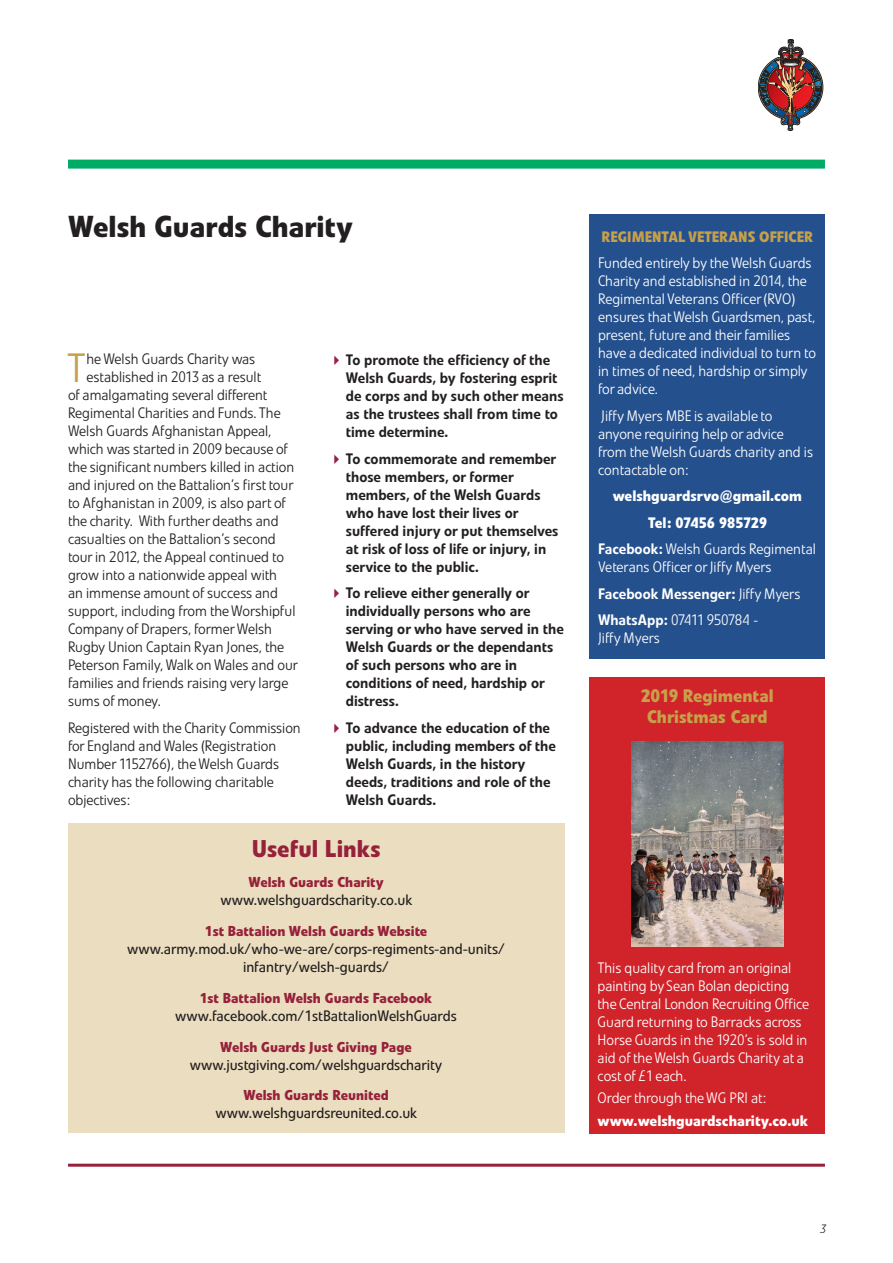
<style>
.page{position:relative;width:893px;height:1263px;background:#fff}
.page>*{position:absolute;margin:0;border:0;box-sizing:border-box;transform-origin:0 0}
.t1{font:300 40.5px "Evo BQ";color:#c6a04a}
.t2{font:700 30px "Evo BQ";color:#231f20}
.t3{font:700 24px "Evo BQ";color:#96213b}
.t4{font:700 18px/21.6px "Evo BQ";color:#c6a04a;text-align:center}
.t5{font:300 15px/18px "Evo BQ";color:#231f20}
.t6{font:300 15px/18px "Evo BQ";color:#fff}
.t7{font:500 15px/18px "Evo BQ";color:#231f20}
.t8{font:15px/18px "Evo BQ";color:#231f20;text-align:center}
.t9{font:700 15px/26.5px "Evo BQ";color:#fff;text-align:center}
.t10{font:700 15px "Evo BQ";color:#c6a04a}
.t11{font:700 14.25px "Evo BQ";color:#96213b}
.t12{font:italic 300 12px "Evo BQ";color:#231f20}
.s1{color:#96213b}
.s2{font-weight:500}
.s3{font-weight:300}
</style>
<div class="page">
<hr style="left:68px;top:1164px;width:757px;height:3px;background:#96213b">
<div style="left:590px;top:677px;width:235px;height:456px;background:#d1232a"></div>
<div style="left:68px;top:160px;width:757px;height:9px;background:#00ab66"></div>
<img style="left:758px;top:39px;width:65px;height:92px">
<div style="left:68px;top:823px;width:496px;height:310px;background:#ebddbf"></div>
<div style="left:590px;top:214px;width:235px;height:445px;background:#24508e"></div>
<img style="left:631px;top:742px;width:153px;height:204px">
<h2 class="t2" style="left:68px;top:208px;width:286px">Welsh Guards Charity</h2>
<h1 class="t1" style="left:67px;top:344px;width:21px">T</h1>
<p class="t5" style="left:86px;top:350px;width:170px">he Welsh Guards Charity was</p>
<p class="t5" style="left:86px;top:368px;width:176px">established in 2013 as a result</p>
<p class="t5" style="left:68px;top:386px;width:201px">of amalgamating several different</p>
<p class="t5" style="left:68px;top:404px;width:214px">Regimental Charities and Funds. The</p>
<p class="t5" style="left:68px;top:422px;width:205px">Welsh Guards Afghanistan Appeal,</p>
<p class="t5" style="left:68px;top:440px;width:222px">which was started in 2009 because of</p>
<p class="t5" style="left:68px;top:458px;width:228px">the significant numbers killed in action</p>
<p class="t5" style="left:68px;top:476px;width:227px">and injured on the Battalion’s first tour</p>
<p class="t5" style="left:68px;top:494px;width:220px">to Afghanistan in 2009, is also part of</p>
<p class="t5" style="left:68px;top:512px;width:212px">the charity. With further deaths and</p>
<p class="t5" style="left:68px;top:530px;width:209px">casualties on the Battalion’s second</p>
<p class="t5" style="left:68px;top:548px;width:217px">tour in 2012, the Appeal continued to</p>
<p class="t5" style="left:68px;top:566px;width:211px">grow into a nationwide appeal with</p>
<p class="t5" style="left:68px;top:584px;width:211px">an immense amount of success and</p>
<p class="t5" style="left:68px;top:602px;width:229px">support, including from the Worshipful</p>
<p class="t5" style="left:68px;top:620px;width:206px">Company of Drapers, former Welsh</p>
<p class="t5" style="left:68px;top:638px;width:218px">Rugby Union Captain Ryan Jones, the</p>
<p class="t5" style="left:68px;top:656px;width:231px">Peterson Family, Walk on Wales and our</p>
<p class="t5" style="left:68px;top:674px;width:222px">families and friends raising very large</p>
<p class="t5" style="left:68px;top:692px;width:94px">sums of money.</p>
<p class="t5" style="left:68px;top:719px;width:234px">Registered with the Charity Commission for England and Wales (Registration<br>Number 1152766), the Welsh Guards charity has the following charitable objectives:</p>
<p class="t7" style="left:346px;top:351px;width:219px;text-indent:-17px"><span class="s1">✔</span>To promote the efficiency of the<br>Welsh Guards, by fostering esprit de corps and by such other means as the trustees shall from time to time determine.</p>
<p class="t7" style="left:346px;top:450px;width:214px;text-indent:-17px"><span class="s1">✔</span>To commemorate and remember those members, or former members, of the Welsh Guards who have lost their lives or suffered injury or put themselves at risk of loss of life or injury, in service to the public.</p>
<p class="t7" style="left:346px;top:584px;width:219px;text-indent:-17px"><span class="s1">✔</span>To relieve either generally or individually persons who are serving or who have served in the<br>Welsh Guards or the dependants of such persons who are in conditions of need, hardship or distress.</p>
<p class="t7" style="left:346px;top:719px;width:211px;text-indent:-17px"><span class="s1">✔</span>To advance the education of the public, including members of the<br>Welsh Guards, in the history deeds, traditions and role of the<br>Welsh Guards.</p>
<h3 class="t3" style="left:252px;top:833px;width:130px">Useful Links</h3>
<p class="t11" style="left:248px;top:873px;width:137px">Welsh Guards Charity</p>
<p class="t8" style="left:220px;top:891px;width:194px">www.welshguardscharity.co.uk</p>
<p class="t11" style="left:205px;top:922px;width:224px">1st Battalion Welsh Guards Website</p>
<p class="t8" style="left:127px;top:940px;width:379px">www.army.mod.uk/who-we-are/corps-regiments-and-units/ infantry/welsh-guards/</p>
<p class="t11" style="left:200px;top:989px;width:234px">1st Battalion Welsh Guards Facebook</p>
<p class="t8" style="left:175px;top:1007px;width:283px">www.facebook.com/1stBattalionWelshGuards</p>
<p class="t11" style="left:220px;top:1038px;width:193px">Welsh Guards Just Giving Page</p>
<p class="t8" style="left:190px;top:1055px;width:254px">www.justgiving.com/welshguardscharity</p>
<p class="t11" style="left:243px;top:1086px;width:147px">Welsh Guards Reunited</p>
<p class="t8" style="left:216px;top:1104px;width:203px">www.welshguardsreunited.co.uk</p>
<p class="t10" style="left:601px;top:227px;width:176px">Regi mental Veterans Offic</p>
<p class="t10" style="left:797px;top:227px;width:15px">er</p>
<p class="t6" style="left:598px;top:254px;width:219px">Funded entirely by the Welsh Guards Charity and established in 2014, the Regimental Veterans Officer (RVO) ensures that Welsh Guardsmen, past, present, future and their families have a dedicated individual to turn to in times of need, hardship or simply for advice.</p>
<p class="t6" style="left:598px;top:407px;width:216px">Jiffy Myers MBE is available to anyone requiring help or advice from the Welsh Guards charity and is contactable on:</p>
<p class="t9" style="left:598px;top:483px;width:219px">welshguardsrvo@gmail.com<br>Tel: 07456 985729<br><span class="s2">Facebook:</span> <span class="s3">Welsh Guards Regimental</span></p>
<p class="t6" style="left:598px;top:554px;width:204px;line-height:26.5px">Veterans Officer or Jiffy Myers<br><span class="s2">Facebook Messenger:</span> Jiffy Myers<br><span class="s2">WhatsApp:</span> 07411 950784 -</p>
<p class="t6" style="left:598px;top:629px;width:63px">Jiffy Myers</p>
<p class="t4" style="left:641px;top:685px;width:135px">2019 Regimental<br>Christmas Card</p>
<p class="t6" style="left:598px;top:959px;width:213px">This quality card from an original painting by Sean Bolan depicting the Central London Recruiting Office<br>Guard returning to Barracks across<br>Horse Guards in the 1920’s is sold in aid of the Welsh Guards Charity at a cost of £1 each.</p>
<p class="t6" style="left:598px;top:1089px;width:170px">Order through the WG PRI at:</p>
<p class="t9" style="left:598px;top:1107px;width:212px">www.welshguardscharity.co.uk</p>
<p class="t12" style="left:819px;top:1222px;width:7px">3</p>
</div>
